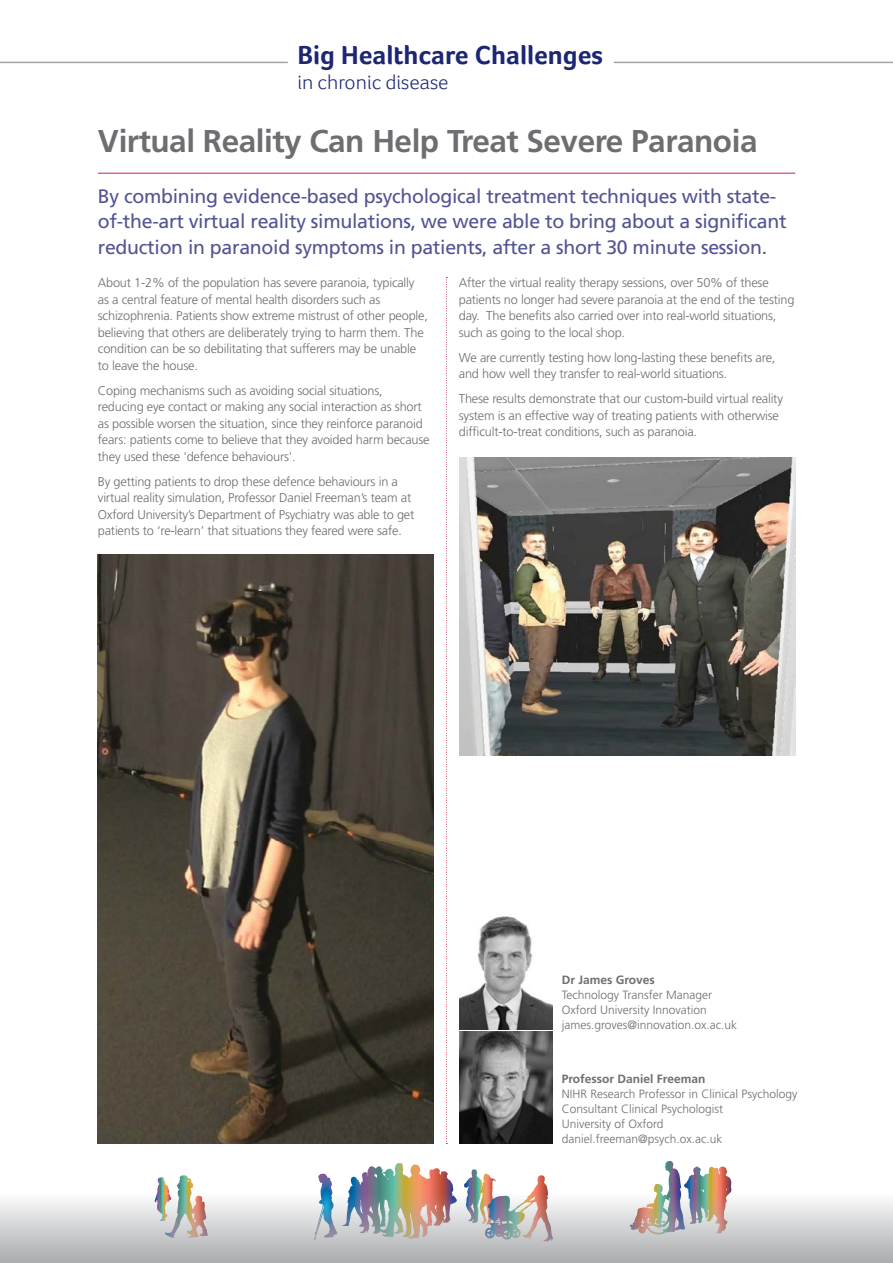
<style>
.page{position:relative;width:893px;height:1263px;background:#fff}
.page>*{position:absolute;margin:0;border:0;box-sizing:border-box;transform-origin:0 0}
.t1{font:700 31.5px "Frutiger";letter-spacing:-.015em;color:#6d6e71}
.t2{font:700 26.85px "Foco";color:#1c2674}
.t3{font:300 20.85px "Foco";color:#1c2674}
.t4{font:19.5px/25.5px "Frutiger";letter-spacing:-.015em;color:#515492}
.t5{font:300 12.75px/16.5px "Frutiger";letter-spacing:-.015em;color:#6d6e71}
.t6{font:300 12px/15px "Frutiger";color:#6d6e71}
.t7{font:700 12px "Frutiger";color:#6d6e71}
</style>
<div class="page">
<svg style="left:157px;top:1177px;width:13px;height:16px"></svg>
<svg style="left:387px;top:1163px;width:67px;height:30px"></svg>
<svg style="left:661px;top:1161px;width:70px;height:32px"></svg>
<svg style="left:318px;top:1173px;width:13px;height:20px"></svg>
<svg style="left:464px;top:1169px;width:84px;height:24px"></svg>
<svg style="left:177px;top:1175px;width:16px;height:18px"></svg>
<svg style="left:0;top:1193px;width:893px;height:70px;background:#c6c6c6"></svg>
<hr style="left:0;top:62px;width:288px;height:1px;background:#a3a5a8">
<hr style="left:614px;top:62px;width:279px;height:1px;background:#a3a5a8">
<hr style="left:98px;top:173px;width:697px;height:1px;background:#c82254">
<img style="left:98px;top:554px;width:336px;height:590px">
<img style="left:459px;top:916px;width:93px;height:113px">
<svg style="left:446px;top:277px;width:1px;height:867px"></svg>
<img style="left:459px;top:457px;width:336px;height:298px">
<img style="left:459px;top:1031px;width:93px;height:113px">
<h2 class="t2" style="left:297px;top:39px;width:307px">Big Healthcare Challenges</h2>
<h3 class="t3" style="left:297px;top:70px;width:153px">in chronic disease</h3>
<h1 class="t1" style="left:98px;top:123px;width:661px">Virtual Reality Can Help Treat Severe Paranoia</h1>
<p class="t4" style="left:98px;top:183px;width:690px">By combining evidence-based psychological treatment techniques with state&shy;of-the-art virtual reality simulations, we were able to bring about a significant reduction in paranoid symptoms in patients, after a short 30 minute session.</p>
<p class="t5" style="left:98px;top:274px;width:332px">About 1-2% of the population has severe paranoia, typically as a central feature of mental health disorders such as schizophrenia. Patients show extreme mistrust of other people, believing that others are deliberately trying to harm them. The condition can be so debilitating that sufferers may be unable to leave the house.</p>
<p class="t5" style="left:98px;top:382px;width:333px">Coping mechanisms such as avoiding social situations, reducing eye contact or making any social interaction as short as possible worsen the situation, since they reinforce paranoid fears: patients come to believe that they avoided harm because they used these 'defence behaviours'.</p>
<p class="t5" style="left:98px;top:473px;width:318px">By getting patients to drop these defence behaviours in a virtual reality simulation, Professor Daniel Freeman’s team at Oxford University’s Department of Psychiatry was able to get patients to ‘re-learn’ that situations they feared were safe.</p>
<p class="t5" style="left:459px;top:275px;width:337px">After the virtual reality therapy sessions, over 50% of these patients no longer had severe paranoia at the end of the testing day. The benefits also carried over into real-world situations, such as going to the local shop.</p>
<p class="t5" style="left:459px;top:349px;width:318px">We are currently testing how long-lasting these benefits are, and how well they transfer to real-world situations.</p>
<p class="t5" style="left:459px;top:391px;width:326px">These results demonstrate that our custom-build virtual reality system is an effective way of treating patients with otherwise difficult-to-treat conditions, such as paranoia.</p>
<p class="t7" style="left:562px;top:973px;width:95px">Dr James Groves</p>
<p class="t6" style="left:562px;top:987px;width:177px">Technology Transfer Manager<br>Oxford University Innovation james.groves@innovation.ox.ac.uk</p>
<p class="t7" style="left:562px;top:1072px;width:145px">Professor Daniel Freeman</p>
<p class="t6" style="left:562px;top:1086px;width:237px">NIHR Research Professor in Clinical Psychology Consultant Clinical Psychologist<br>University of Oxford daniel.freeman@psych.ox.ac.uk</p>
</div>
